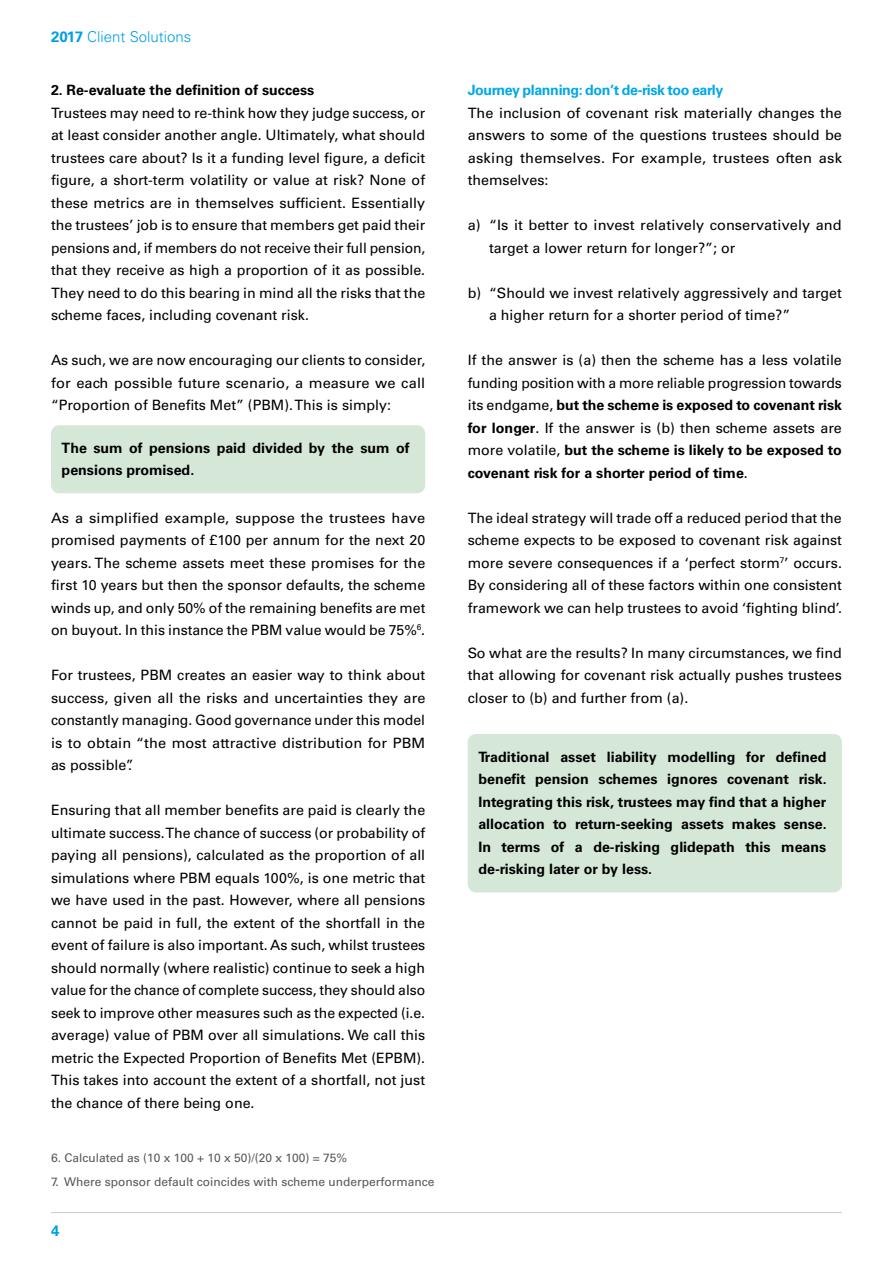
<style>
.page{position:relative;width:893px;height:1263px;background:#fff}
.page>*{position:absolute;margin:0;border:0;box-sizing:border-box;transform-origin:0 0}
.t1{font:300 15px "Univers";color:#009fe3}
.t2{font:700 15px "Univers LT Std";color:#009fe3}
.t3{font:14.25px/22.5px "Univers LT Std";color:#000;text-align:justify}
.t4{font:700 14.25px/22.5px "Univers LT Std";color:#000}
.t5{font:700 14.25px "Univers LT Std";letter-spacing:-.025em;color:#00a8e7}
.t6{font:12px "Univers LT Std";color:#575756}
.s1{font-family:"Univers LT Std";font-weight:700}
.s2{font-weight:700}
</style>
<div class="page">
<hr style="left:51px;top:1212px;width:791px;height:1px;background:#d0d0d0">
<div style="left:51px;top:425px;width:374px;height:68px;background:#d5e8d7;border-radius:9px"></div>
<div style="left:468px;top:734px;width:374px;height:158px;background:#d5e8d7;border-radius:9px"></div>
<p class="t1" style="left:51px;top:27px;width:142px"><span class="s1">2017</span> Client Solutions</p>
<p class="t4" style="left:51px;top:79px;width:265px">2. Re-evaluate the definition of success</p>
<p class="t3" style="left:51px;top:102px;width:376px">Trustees may need to re-think how they judge success, or at least consider another angle. Ultimately, what should trustees care about? Is it a funding level figure, a deficit figure, a short-term volatility or value at risk? None of these metrics are in themselves sufficient. Essentially the trustees’ job is to ensure that members get paid their pensions and, if members do not receive their full pension, that they receive as high a proportion of it as possible.<br>They need to do this bearing in mind all the risks that the scheme faces, including covenant risk.</p>
<p class="t3" style="left:51px;top:349px;width:376px">As such, we are now encouraging our clients to consider, for each possible future scenario, a measure we call “Proportion of Benefits Met” (PBM). This is simply:</p>
<p class="t4" style="left:62px;top:437px;width:349px">The sum of pensions paid divided by the sum of pensions promised.</p>
<p class="t3" style="left:51px;top:506px;width:376px">As a simplified example, suppose the trustees have promised payments of £100 per annum for the next 20 years. The scheme assets meet these promises for the first 10 years but then the sponsor defaults, the scheme winds up, and only 50% of the remaining benefits are met on buyout. In this instance the PBM value would be 75%<sup>6</sup>.</p>
<p class="t3" style="left:51px;top:664px;width:376px">For trustees, PBM creates an easier way to think about success, given all the risks and uncertainties they are constantly managing. Good governance under this model is to obtain “the most attractive distribution for PBM as possible”.</p>
<p class="t3" style="left:51px;top:799px;width:376px">Ensuring that all member benefits are paid is clearly the ultimate success. The chance of success (or probability of paying all pensions), calculated as the proportion of all simulations where PBM equals 100%, is one metric that we have used in the past. However, where all pensions cannot be paid in full, the extent of the shortfall in the event of failure is also important. As such, whilst trustees should normally (where realistic) continue to seek a high value for the chance of complete success, they should also seek to improve other measures such as the expected (i.e. average) value of PBM over all simulations. We call this metric the Expected Proportion of Benefits Met (EPBM).<br>This takes into account the extent of a shortfall, not just the chance of there being one.</p>
<p class="t6" style="left:51px;top:1151px;width:298px">6. Calculated as (10 x 100 + 10 x 50)/(20 x 100) = 75%</p>
<p class="t6" style="left:51px;top:1174px;width:385px">7. Where sponsor default coincides with scheme underperformance</p>
<p class="t2" style="left:51px;top:1221px;width:10px">4</p>
<p class="t5" style="left:468px;top:82px;width:257px">Journey planning: don’t de-risk too early</p>
<p class="t3" style="left:468px;top:102px;width:376px">The inclusion of covenant risk materially changes the answers to some of the questions trustees should be asking themselves. For example, trustees often ask themselves:</p>
<p class="t3" style="left:489px;top:214px;width:354px;text-indent:-21px">a) “Is it better to invest relatively conservatively and target a lower return for longer?”; or</p>
<p class="t3" style="left:489px;top:282px;width:354px;text-indent:-21px">b) “Should we invest relatively aggressively and target a higher return for a shorter period of time?”</p>
<p class="t3" style="left:468px;top:349px;width:376px">If the answer is (a) then the scheme has a less volatile funding position with a more reliable progression towards its endgame, <span class="s2">but the scheme is exposed to covenant risk for longer</span>. If the answer is (b) then scheme assets are more volatile, <span class="s2">but the scheme is likely to be exposed to covenant risk for a shorter period of time</span>.</p>
<p class="t3" style="left:468px;top:507px;width:376px">The ideal strategy will trade off a reduced period that the scheme expects to be exposed to covenant risk against more severe consequences if a ‘perfect storm<sup>7</sup>’ occurs.<br>By considering all of these factors within one consistent framework we can help trustees to avoid ‘fighting blind’.</p>
<p class="t3" style="left:468px;top:642px;width:376px">So what are the results? In many circumstances, we find that allowing for covenant risk actually pushes trustees closer to (b) and further from (a).</p>
<p class="t4" style="left:478px;top:745px;width:350px;text-align:justify">Traditional asset liability modelling for defined benefit pension schemes ignores covenant risk.<br>Integrating this risk, trustees may find that a higher allocation to return-seeking assets makes sense.<br>In terms of a de-risking glidepath this means de-risking later or by less.</p>
</div>
